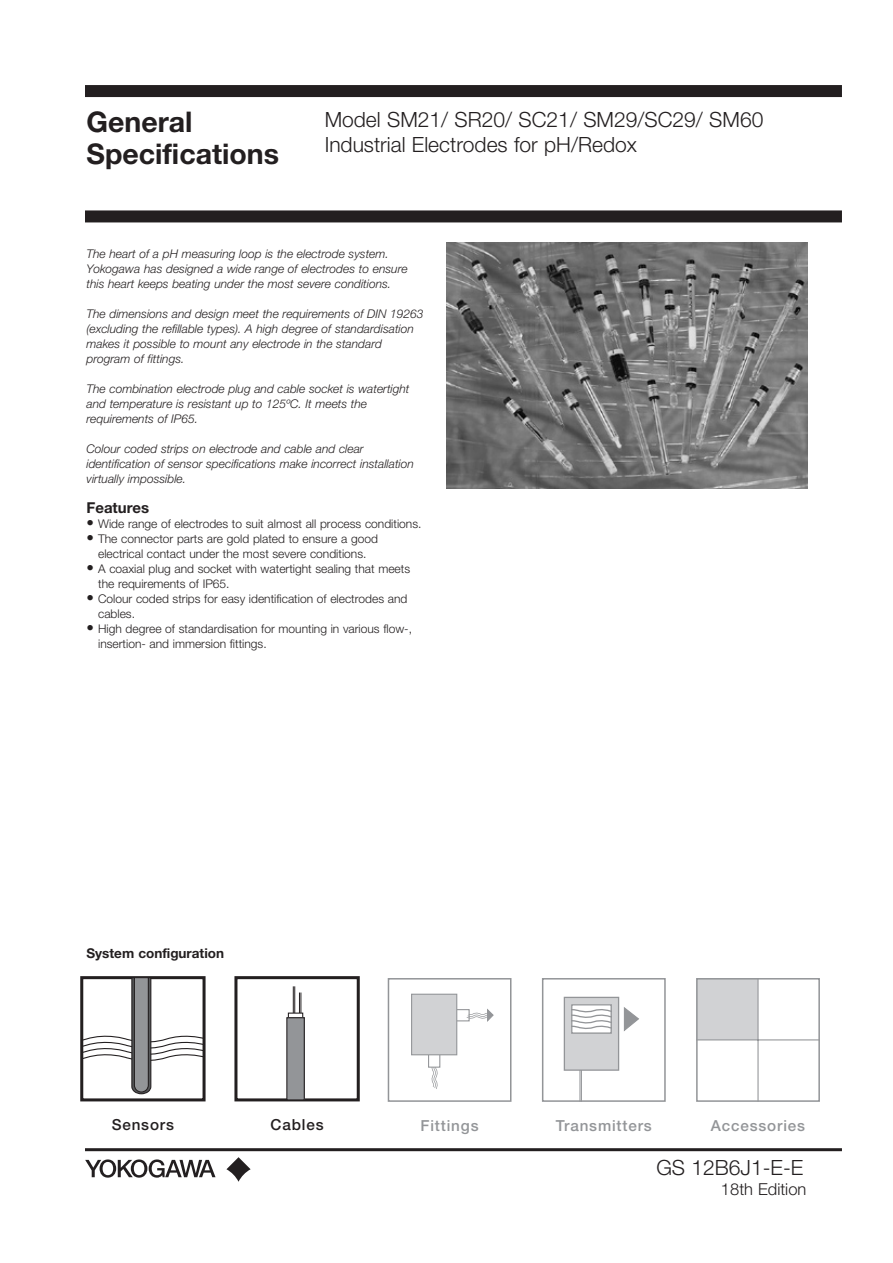
<style>
.page{position:relative;width:893px;height:1263px;background:#fff}
.page>*{position:absolute;margin:0;border:0;box-sizing:border-box;transform-origin:0 0}
.t1{font:700 28.5px/31.5px "Helvetica Neue";color:#231f20}
.t2{font:300 21px/25.2px "Helvetica Neue";color:#231f20}
.t3{font:300 16.5px "Helvetica Neue";color:#231f20}
.t4{font:500 15.3px "Helvetica Neue";letter-spacing:.055em;color:#231f20}
.t5{font:500 15.3px "Helvetica Neue";letter-spacing:.055em;color:#939598}
.t6{font:500 15.3px "Helvetica Neue";color:#231f20}
.t7{font:700 15px "Helvetica Neue";color:#231f20}
.t8{font:700 13.5px "Helvetica Neue";color:#231f20}
.t9{font:italic 300 12px/15px "Helvetica Neue";color:#231f20}
.t10{font:300 12px/15px "Helvetica Neue";color:#231f20}
.s1{font-size:15px}
</style>
<div class="page">
<div style="left:85px;top:85px;width:757px;height:12px;background:#231f20"></div>
<div style="left:85px;top:210px;width:757px;height:12px;background:#231f20"></div>
<svg style="left:85px;top:1159px;width:131px;height:18px"></svg>
<svg style="left:226px;top:1157px;width:25px;height:25px"></svg>
<div style="left:388px;top:978px;width:123px;height:124px;border:2px solid #939598"></div>
<div style="left:428px;top:1043px;width:12px;height:25px;border:1px solid #939598"></div>
<div style="left:445px;top:1009px;width:25px;height:12px;border:1px solid #939598"></div>
<div style="left:412px;top:994px;width:45px;height:61px;background:#d1d2d4"></div>
<div style="left:411px;top:994px;width:46px;height:61px;border:1px solid #939598"></div>
<div style="left:542px;top:978px;width:124px;height:124px;border:2px solid #939598"></div>
<div style="left:696px;top:978px;width:62px;height:62px;background:#d1d2d4"></div>
<div style="left:696px;top:978px;width:124px;height:124px;border:2px solid #939598"></div>
<hr style="left:757px;top:978px;width:2px;height:123px;background:#939598">
<hr style="left:696px;top:1039px;width:124px;height:1px;background:#939598">
<hr style="left:580px;top:1043px;width:1px;height:58px;background:#939598">
<hr style="left:581px;top:1043px;width:1px;height:58px;background:#939598">
<div style="left:564px;top:997px;width:55px;height:73px;background:#d1d2d4"></div>
<div style="left:564px;top:997px;width:55px;height:74px;border:1px solid #939598"></div>
<div style="left:572px;top:1005px;width:39px;height:28px;background:#fff"></div>
<div style="left:571px;top:1004px;width:41px;height:30px;border:1px solid #939598"></div>
<svg style="left:623px;top:1007px;width:16px;height:24px"></svg>
<svg style="left:571px;top:1007px;width:41px;height:23px"></svg>
<svg style="left:467px;top:1009px;width:27px;height:13px"></svg>
<svg style="left:430px;top:1067px;width:9px;height:22px"></svg>
<div style="left:80px;top:976px;width:126px;height:125px;border:3px solid #231f20"></div>
<svg style="left:81px;top:976px;width:124px;height:119px"></svg>
<hr style="left:299px;top:992px;width:1px;height:47px;background:#231f20">
<hr style="left:301px;top:992px;width:1px;height:47px;background:#231f20">
<hr style="left:293px;top:986px;width:1px;height:53px;background:#231f20">
<hr style="left:294px;top:986px;width:1px;height:53px;background:#231f20">
<div style="left:234px;top:976px;width:126px;height:125px;border:3px solid #231f20"></div>
<div style="left:288px;top:1013px;width:15px;height:85px;background:#fff"></div>
<div style="left:288px;top:1012px;width:15px;height:87px;border:1px solid #231f20"></div>
<div style="left:287px;top:1018px;width:17px;height:82px;background:#939598"></div>
<div style="left:286px;top:1017px;width:19px;height:83px;border:1px solid #231f20"></div>
<img style="left:446px;top:242px;width:362px;height:246px">
<hr style="left:85px;top:1148px;width:757px;height:3px;background:#231f20">
<h1 class="t1" style="left:87px;top:106px;width:194px">General<br>Specifications</h1>
<h2 class="t2" style="left:325px;top:106px;width:440px">Model SM21/ SR20/ SC21/ SM29/SC29/ SM60<br>Industrial Electrodes for pH/Redox</h2>
<p class="t9" style="left:87px;top:246px;width:323px">The heart of a pH measuring loop is the electrode system.<br>Yokogawa has designed a wide range of electrodes to ensure this heart keeps beating under the most severe conditions.</p>
<p class="t9" style="left:87px;top:306px;width:339px">The dimensions and design meet the requirements of DIN 19263 (excluding the refillable types). A high degree of standardisation makes it possible to mount any electrode in the standard program of fittings.</p>
<p class="t9" style="left:87px;top:381px;width:325px">The combination electrode plug and cable socket is watertight and temperature is resistant up to 125ºC. It meets the requirements of IP65.</p>
<p class="t9" style="left:87px;top:441px;width:329px">Colour coded strips on electrode and cable and clear identification of sensor specifications make incorrect installation virtually impossible.</p>
<p class="t7" style="left:87px;top:499px;width:64px">Features</p>
<p class="t10" style="left:87px;top:516px;width:336px"><span class="s1">•</span> Wide range of electrodes to suit almost all process conditions.</p>
<p class="t10" style="left:87px;top:531px;width:293px;text-align:center"><span class="s1">•</span> The connector parts are gold plated to ensure a good electrical contact under the most severe conditions.</p>
<p class="t10" style="left:98px;top:561px;width:313px;text-indent:-12px"><span class="s1">•</span> A coaxial plug and socket with watertight sealing that meets the requirements of IP65.</p>
<p class="t10" style="left:98px;top:591px;width:311px;text-indent:-12px"><span class="s1">•</span> Colour coded strips for easy identification of electrodes and cables.</p>
<p class="t10" style="left:98px;top:621px;width:315px;text-indent:-12px"><span class="s1">•</span> High degree of standardisation for mounting in various flow-, insertion- and immersion fittings.</p>
<p class="t8" style="left:87px;top:945px;width:139px">System configuration</p>
<p class="t6" style="left:719px;top:1114px;width:87px">Accessories</p>
<p class="t4" style="left:112px;top:1115px;width:64px">Sensors</p>
<p class="t4" style="left:271px;top:1115px;width:54px">Cables</p>
<p class="t4" style="left:422px;top:1115px;width:60px">Fittings</p>
<p class="t4" style="left:557px;top:1115px;width:98px">Transmitters</p>
<p class="t5" style="left:711px;top:1116px;width:96px">Accessories</p>
<h2 class="t2" style="left:656px;top:1154px;width:148px">GS 12B6J1-E-E</h2>
<h3 class="t3" style="left:721px;top:1178px;width:87px">18th Edition</h3>
</div>
